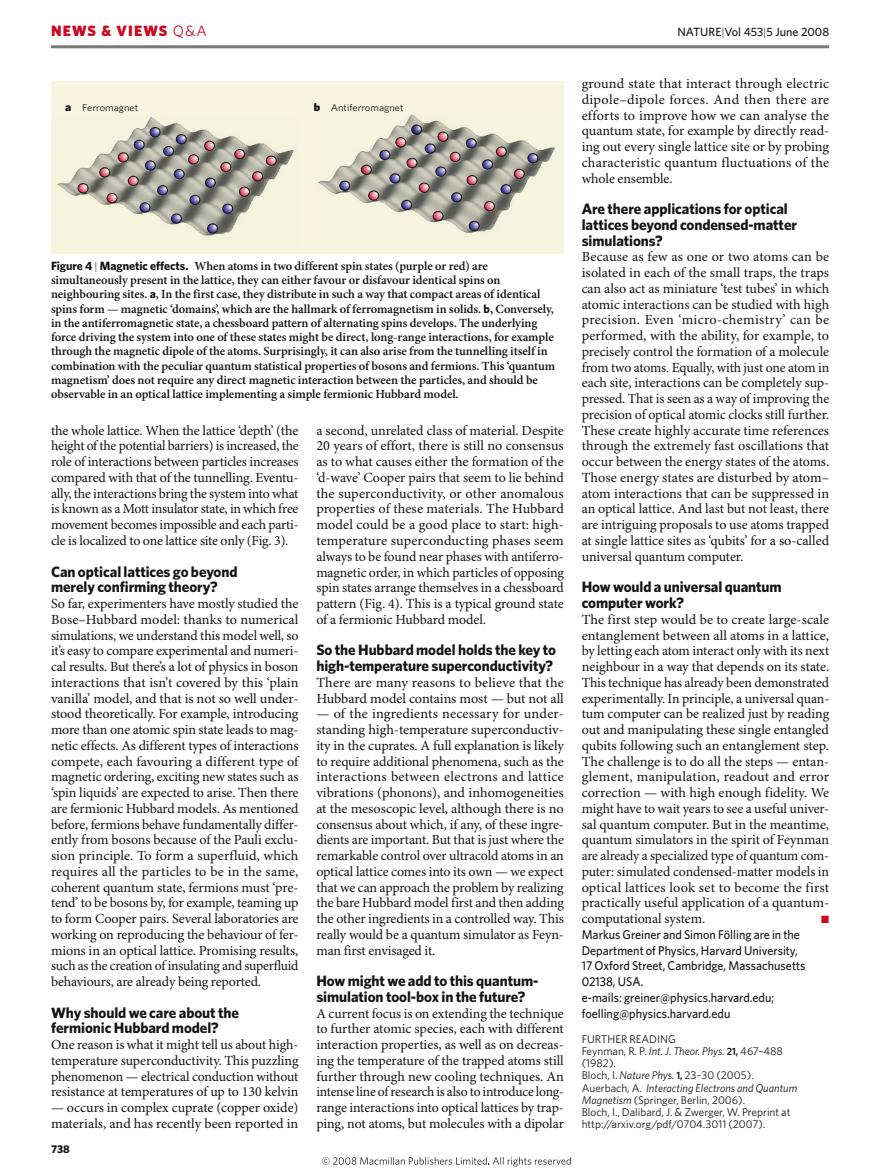
<style>
.page{position:relative;width:893px;height:1174px;background:#fff}
.page>*{position:absolute;margin:0;border:0;box-sizing:border-box;transform-origin:0 0}
.t1{font:700 15px/15.8px "Whitney";letter-spacing:-.005em;color:#141414}
.t2{font:900 15px "Whitney";letter-spacing:.075em;color:#cc0a21}
.t3{font:13.95px/15.8px "Minion Pro";letter-spacing:-.005em;color:#141414;text-align:justify}
.t4{font:500 12.75px/15.8px "Whitney";color:#141414;scale:.95 1}
.t5{font:600 12.45px/14.2px "Minion Pro";letter-spacing:-.005em;color:#141414}
.t6{font:500 12px "Whitney";color:#141414}
.t7{font:11.25px/12px "Whitney";color:#141414}
.t8{font:700 11.25px "Whitney";color:#141414}
.t9{font:10.5px "Zapf Dingbats";color:#cc0a21}
.t10{font:9.75px "Whitney";color:#141414;scale:1.08 1}
.s1{font-weight:400}
.s2{font-weight:300}
.s3{font-weight:900;font-size:11.1px}
.s4{font-family:"Whitney";font-weight:700;font-size:12px}
.s5{font-family:"Whitney";font-weight:300;font-size:11.25px}
.s6{font-weight:700}
.s7{font-style:italic}
.s8{font-weight:600;font-size:10.5px}
</style>
<div class="page">
<div style="left:51px;top:82px;width:513px;height:172px;background:#f7f5df"></div>
<img style="left:318px;top:114px;width:238px;height:119px">
<div style="left:469px;top:221px;width:10px;height:10px;border:1px solid #141414;border-radius:50%"></div>
<svg style="left:340px;top:181px;width:10px;height:9px"></svg>
<div style="left:340px;top:181px;width:10px;height:9px;border:1px solid #141414;border-radius:50%"></div>
<svg style="left:361px;top:125px;width:177px;height:105px"></svg>
<div style="left:402px;top:200px;width:10px;height:10px;border:1px solid #141414;border-radius:50%"></div>
<img style="left:57px;top:117px;width:237px;height:119px">
<svg style="left:78px;top:184px;width:10px;height:9px"></svg>
<div style="left:78px;top:183px;width:10px;height:10px;border:1px solid #141414;border-radius:50%"></div>
<svg style="left:100px;top:127px;width:176px;height:106px"></svg>
<div style="left:140px;top:203px;width:10px;height:9px;border:1px solid #141414;border-radius:50%"></div>
<hr style="left:51px;top:45px;width:778px;height:3px;background:#767978">
<svg style="left:322px;top:1157px;width:249px;height:9px"></svg>
<p class="t2" style="left:51px;top:25px;width:157px">NEWS &amp; VIEWS <span class="s1">Q&amp;A</span></p>
<p class="t6" style="left:677px;top:27px;width:153px">NATURE<span class="s2">|</span>Vol 453<span class="s2">|</span>5 June 2008</p>
<p class="t10" style="left:65px;top:104px;width:69px"><span class="s3">a</span> Ferromagnet</p>
<p class="t10" style="left:314px;top:104px;width:85px"><span class="s3">b</span> Antiferromagnet</p>
<p class="t5" style="left:51px;top:260px;width:506px"><span class="s4">Figure 4</span> <span class="s5">|</span> <span class="s4">Magnetic effects.</span> When atoms in two different spin states (purple or red) are simultaneously present in the lattice, they can either favour or disfavour identical spins on neighbouring sites. <span class="s4">a</span>, In the first case, they distribute in such a way that compact areas of identical spins form — magnetic ‘domains’, which are the hallmark of ferromagnetism in solids. <span class="s4">b</span><span class="s6">,</span> Conversely, in the antiferromagnetic state, a chessboard pattern of alternating spins develops. The underlying force driving the system into one of these states might be direct, long-range interactions, for example through the magnetic dipole of the atoms. Surprisingly, it can also arise from the tunnelling itself in combination with the peculiar quantum statistical properties of bosons and fermions. This ‘quantum magnetism’ does not require any direct magnetic interaction between the particles, and should be observable in an optical lattice implementing a simple fermionic Hubbard model.</p>
<p class="t3" style="left:51px;top:423px;width:249px">the whole lattice. When the lattice ‘depth’ (the height of the potential barriers) is increased, the role of interactions between particles increases compared with that of the tunnelling. Eventu&shy;ally, the interactions bring the system into what is known as a Mott insulator state, in which free movement becomes impossible and each parti&shy;cle is localized to one lattice site only (Fig. 3).</p>
<p class="t1" style="left:51px;top:564px;width:188px">Can optical lattices go beyond merely confirming theory?</p>
<p class="t3" style="left:51px;top:597px;width:249px">So far, experimenters have mostly studied the Bose–Hubbard model: thanks to numerical simulations, we understand this model well, so it’s easy to compare experimental and numeri&shy;cal results. But there’s a lot of physics in boson interactions that isn’t covered by this ‘plain vanilla’ model, and that is not so well under&shy;stood theoretically. For example, introducing more than one atomic spin state leads to mag&shy;netic effects. As different types of interactions compete, each favouring a different type of magnetic ordering, exciting new states such as ‘spin liquids’ are expected to arise. Then there are fermionic Hubbard models. As mentioned before, fermions behave fundamentally differ&shy;ently from bosons because of the Pauli exclu&shy;sion principle. To form a superfluid, which requires all the particles to be in the same, coherent quantum state, fermions must ‘pre&shy;tend’ to be bosons by, for example, teaming up to form Cooper pairs. Several laboratories are working on reproducing the behaviour of fer&shy;mions in an optical lattice. Promising results, such as the creation of insulating and superfluid behaviours, are already being reported.</p>
<p class="t1" style="left:51px;top:1005px;width:189px">Why should we care about the fermionic Hubbard model?</p>
<p class="t3" style="left:51px;top:1038px;width:249px">One reason is what it might tell us about high&shy;temperature superconductivity. This puzzling phenomenon — electrical conduction without resistance at temperatures of up to 130 kelvin</p>
<p class="t3" style="left:51px;top:1101px;width:249px">— occurs in complex cuprate (copper oxide) materials, and has recently been reported in</p>
<p class="t8" style="left:51px;top:1144px;width:20px">738</p>
<p class="t3" style="left:316px;top:423px;width:249px">a second, unrelated class of material. Despite 20 years of effort, there is still no consensus as to what causes either the formation of the ‘d-wave’ Cooper pairs that seem to lie behind the superconductivity, or other anomalous properties of these materials. The Hubbard model could be a good place to start: high&shy;temperature superconducting phases seem always to be found near phases with antiferro&shy;magnetic order, in which particles of opposing spin states arrange themselves in a chessboard pattern (Fig. 4). This is a typical ground state of a fermionic Hubbard model.</p>
<p class="t1" style="left:316px;top:643px;width:241px">So the Hubbard model holds the key to high-temperature superconductivity?</p>
<p class="t3" style="left:316px;top:675px;width:249px">There are many reasons to believe that the<br>Hubbard model contains most — but not all</p>
<p class="t3" style="left:316px;top:707px;width:249px">— of the ingredients necessary for under&shy;standing high-temperature superconductiv&shy;ity in the cuprates. A full explanation is likely to require additional phenomena, such as the inter actions between electrons and lattice vibrations (phonons), and inhomogeneities at the mesoscopic level, although there is no consensus about which, if any, of these ingre&shy;dients are important. But that is just where the remarkable control over ultracold atoms in an optical lattice comes into its own — we expect that we can approach the problem by realizing the bare Hubbard model first and then adding the other ingredients in a controlled way. This really would be a quantum simulator as Feyn&shy;man first envisaged it.</p>
<p class="t1" style="left:316px;top:974px;width:224px">How might we add to this quantum&shy;simulation tool-box in the future?</p>
<p class="t3" style="left:316px;top:1006px;width:249px">A current focus is on extending the technique to further atomic species, each with different interaction properties, as well as on decreas&shy;ing the temperature of the trapped atoms still further through new cooling techniques. An intense line of research is also to introduce long&shy;range interactions into optical lattices by trap&shy;ping, not atoms, but molecules with a dipolar</p>
<p class="t3" style="left:582px;top:77px;width:249px">ground state that interact through electric dipole–dipole forces. And then there are efforts to improve how we can analyse the quantum state, for example by directly read&shy;ing out every single lattice site or by probing characteristic quantum fluctuations of the whole ensemble.</p>
<p class="t1" style="left:582px;top:202px;width:217px">Are there applications for optical lattices beyond condensed-matter simulations?</p>
<p class="t3" style="left:582px;top:250px;width:249px">Because as few as one or two atoms can be isolated in each of the small traps, the traps can also act as miniature ‘test tubes’ in which atomic interactions can be studied with high precision. Even ‘micro-chemistry’ can be performed, with the ability, for example, to precisely control the formation of a molecule from two atoms. Equally, with just one atom in each site, interactions can be completely sup&shy;pressed. That is seen as a way of improving the precision of optical atomic clocks still further.<br>These create highly accurate time references through the extremely fast oscillations that occur between the energy states of the atoms.<br>Those energy states are disturbed by atom– atom interactions that can be suppressed in an optical lattice. And last but not least, there are intriguing proposals to use atoms trapped at single lattice sites as ‘qubits’ for a so-called universal quantum computer.</p>
<p class="t1" style="left:582px;top:580px;width:201px">How would a universal quantum computer work?</p>
<p class="t3" style="left:582px;top:612px;width:249px">The first step would be to create large-scale entanglement between all atoms in a lattice, by letting each atom interact only with its next neighbour in a way that depends on its state.<br>This technique has already been demonstrated experimentally. In principle, a universal quan&shy;tum computer can be realized just by reading out and manipulating these single entangled qubits following such an entanglement step.<br>The challenge is to do all the steps — entan&shy;glement, manipulation, readout and error correction — with high enough fidelity. We might have to wait years to see a useful univer&shy;sal quantum computer. But in the meantime, quantum simulators in the spirit of Feynman are already a specialized type of quantum com&shy;puter: simulated condensed-matter models in optical lattices look set to become the first practically useful application of a quantum&shy;computational system.</p>
<p class="t9" style="left:821px;top:914px;width:9px">■</p>
<p class="t4" style="left:582px;top:927px;width:237px">Markus Greiner and Simon Fölling are in the Department of Physics, Harvard University, 17 Oxford Street, Cambridge, Massachusetts 02138, USA.<br>e-mails: greiner@physics.harvard.edu; foelling@physics.harvard.edu</p>
<p class="t7" style="left:582px;top:1034px;width:217px">FURTHER READING<br>Feynman, R. P. <span class="s7">Int. J. Theor. Phys.</span> <span class="s8">21,</span> 467–488 (1982).<br>Bloch, I. <span class="s7">Nature Phys.</span> <span class="s8">1,</span> 23–30 (2005).<br>Auerbach, A. <span class="s7">Interacting Electrons and Quantum Magnetism</span> (Springer, Berlin, 2006).<br>Bloch, I., Dalibard, J. &amp; Zwerger, W. Preprint at http://arxiv.org/pdf/0704.3011 (2007).</p>
</div>
